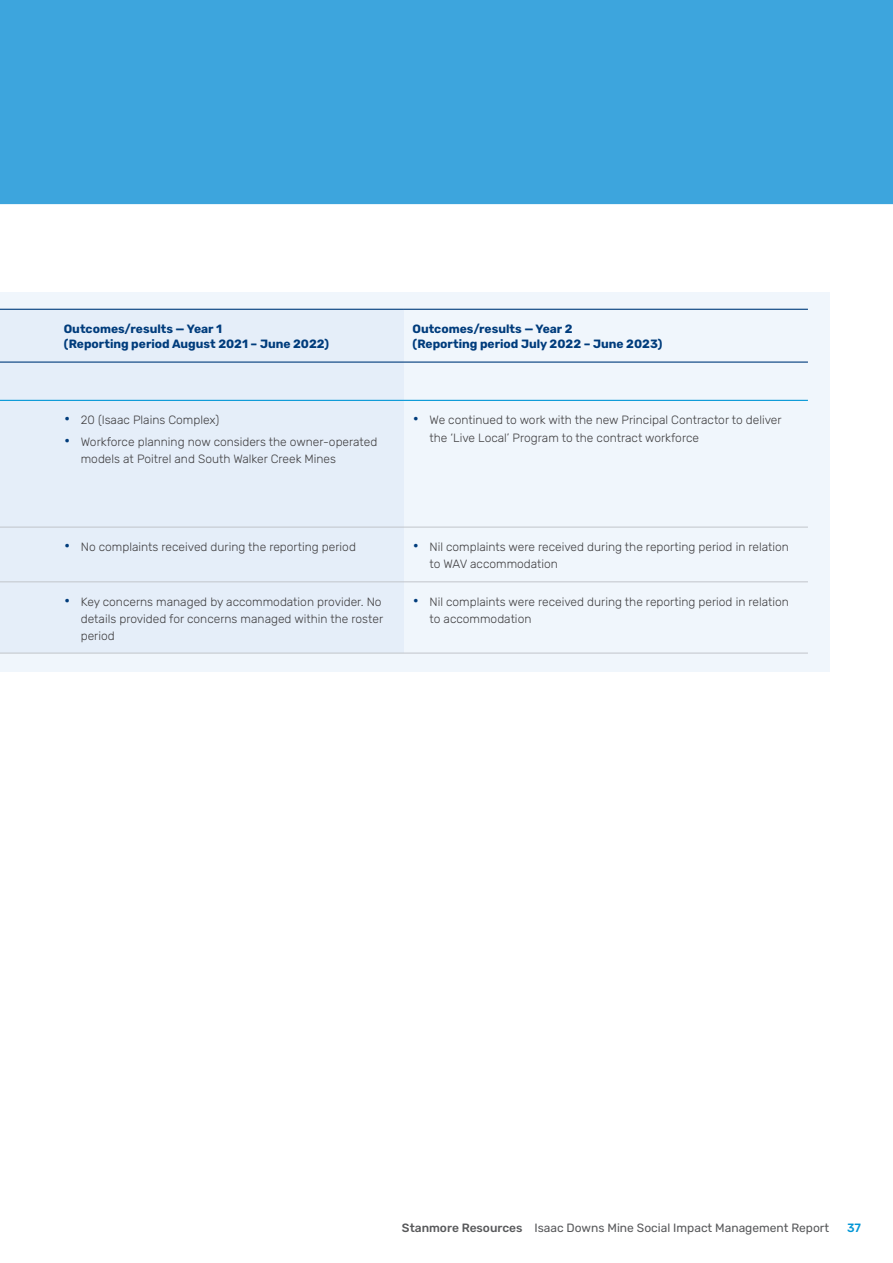
<style>
.page{position:relative;width:893px;height:1263px;background:#fff}
.page>*{position:absolute;margin:0;border:0;box-sizing:border-box;transform-origin:0 0}
.t1{font:300 12px/17.2px "Rubik";color:#414042}
.t2{font:700 12px/15px "Rubik";color:#003c7c}
.t3{font:12px "Rubik";color:#58595b}
.t4{font:500 12px "Rubik";color:#0096d6}
.s1{font-size:18px;color:#003c7c}
.s2{font-weight:500}
</style>
<div class="page">
<div style="left:0;top:0;width:893px;height:204px;background:#3da5dd"></div>
<div style="left:0;top:292px;width:829px;height:380px;background:#f0f6fc"></div>
<div style="left:0;top:310px;width:404px;height:343px;background:#e5eef9"></div>
<hr style="left:0;top:309px;width:404px;height:1px;background:#003c7c">
<hr style="left:404px;top:309px;width:404px;height:1px;background:#003c7c">
<hr style="left:0;top:361px;width:404px;height:2px;background:#003c7c">
<hr style="left:404px;top:361px;width:404px;height:2px;background:#003c7c">
<hr style="left:0;top:527px;width:404px;height:1px;background:#c1c5ca">
<hr style="left:404px;top:527px;width:404px;height:1px;background:#c1c5ca">
<hr style="left:0;top:581px;width:404px;height:1px;background:#c1c5ca">
<hr style="left:404px;top:581px;width:404px;height:1px;background:#c1c5ca">
<hr style="left:0;top:653px;width:404px;height:1px;background:#c1c5ca">
<hr style="left:404px;top:653px;width:404px;height:1px;background:#c1c5ca">
<hr style="left:0;top:400px;width:404px;height:1px;background:#0096d6">
<hr style="left:404px;top:400px;width:404px;height:1px;background:#0096d6">
<p class="t2" style="left:64px;top:322px;width:267px">Outcomes/results — Year 1<br>(Reporting period August 2021 – June 2022)</p>
<p class="t2" style="left:412px;top:322px;width:252px">Outcomes/results — Year 2<br>(Reporting period July 2022 – June 2023)</p>
<p class="t1" style="left:64px;top:412px;width:157px"><span class="s1">•</span> 20 (Isaac Plains Complex)</p>
<p class="t1" style="left:81px;top:433px;width:298px;text-indent:-17px"><span class="s1">•</span> Workforce planning now considers the owner-operated models at Poitrel and South Walker Creek Mines</p>
<p class="t1" style="left:429px;top:412px;width:354px;text-indent:-17px"><span class="s1">•</span> We continued to work with the new Principal Contractor to deliver the ‘Live Local’ Program to the contract workforce</p>
<p class="t1" style="left:64px;top:539px;width:294px"><span class="s1">•</span> No complaints received during the reporting period</p>
<p class="t1" style="left:429px;top:539px;width:361px;text-indent:-17px"><span class="s1">•</span> Nil complaints were received during the reporting period in relation to WAV accommodation</p>
<p class="t1" style="left:81px;top:593px;width:304px;text-indent:-17px"><span class="s1">•</span> Key concerns managed by accommodation provider. No details provided for concerns managed within the roster period</p>
<p class="t1" style="left:429px;top:593px;width:361px;text-indent:-17px"><span class="s1">•</span> Nil complaints were received during the reporting period in relation to accommodation</p>
<p class="t3" style="left:402px;top:1221px;width:429px"><span class="s2">Stanmore Resources</span> Isaac Downs Mine Social Impact Management Report</p>
<p class="t4" style="left:847px;top:1220px;width:15px">37</p>
</div>
